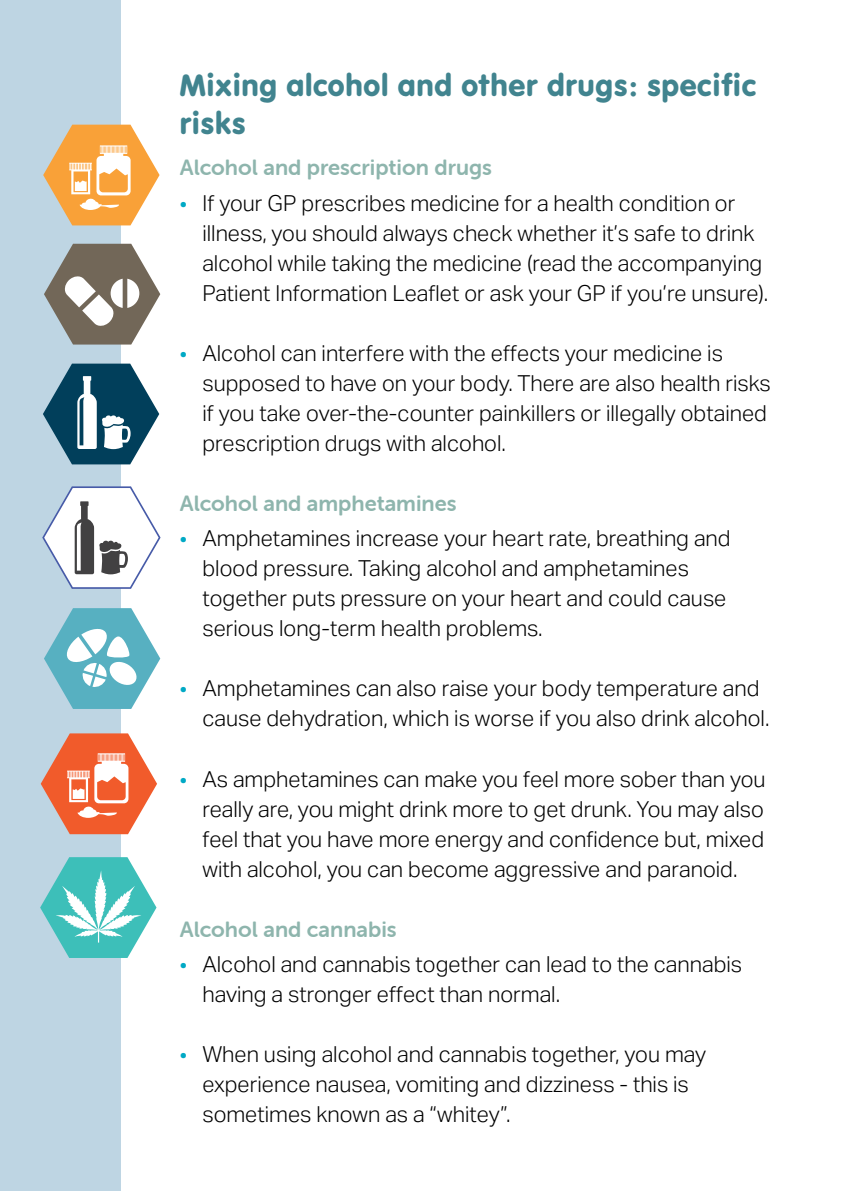
<style>
.page{position:relative;width:842px;height:1191px;background:#fff}
.page>*{position:absolute;margin:0;border:0;box-sizing:border-box;transform-origin:0 0}
.t1{font:32px/38px "VAG Rundschrift D";letter-spacing:.02em;color:#41848f}
.t2{font:300 22px/30px "Aktiv Grotesk";color:#000}
.t3{font:22px "Museo Sans Rounded 700";color:#8eb5ad}
.s1{color:#00a9c5}
</style>
<div class="page">
<div style="left:0;top:0;width:120px;height:1191px;background:#bed5e3"></div>
<svg style="left:41px;top:733px;width:116px;height:101px"></svg>
<svg style="left:44px;top:244px;width:116px;height:100px"></svg>
<svg style="left:43px;top:363px;width:116px;height:101px"></svg>
<svg style="left:42px;top:486px;width:119px;height:103px"></svg>
<svg style="left:44px;top:608px;width:116px;height:101px"></svg>
<svg style="left:40px;top:857px;width:117px;height:101px"></svg>
<svg style="left:43px;top:125px;width:117px;height:100px"></svg>
<h1 class="t1" style="left:180px;top:66px;width:578px">Mixing alcohol and other drugs: specific risks</h1>
<p class="t3" style="left:180px;top:155px;width:314px">Alcohol and prescription drugs</p>
<p class="t2" style="left:202px;top:188px;width:567px;text-indent:-23px"><span class="s1">•</span> If your GP prescribes medicine for a health condition or illness, you should always check whether it’s safe to drink alcohol while taking the medicine (read the accompanying Patient Information Leaflet or ask your GP if you’re unsure).</p>
<p class="t2" style="left:202px;top:338px;width:570px;text-indent:-23px"><span class="s1">•</span> Alcohol can interfere with the effects your medicine is supposed to have on your body. There are also health risks if you take over-the-counter painkillers or illegally obtained prescription drugs with alcohol.</p>
<p class="t3" style="left:180px;top:491px;width:278px">Alcohol and amphetamines</p>
<p class="t2" style="left:202px;top:524px;width:530px;text-indent:-23px"><span class="s1">•</span> Amphetamines increase your heart rate, breathing and blood pressure. Taking alcohol and amphetamines together puts pressure on your heart and could cause serious long-term health problems.</p>
<p class="t2" style="left:202px;top:674px;width:568px;text-indent:-23px"><span class="s1">•</span> Amphetamines can also raise your body temperature and cause dehydration, which is worse if you also drink alcohol.</p>
<p class="t2" style="left:202px;top:764px;width:565px;text-align:justify;text-indent:-23px"><span class="s1">•</span> As amphetamines can make you feel more sober than you really are, you might drink more to get drunk. You may also feel that you have more energy and confidence but, mixed with alcohol, you can become aggressive and paranoid.</p>
<p class="t3" style="left:180px;top:916px;width:218px">Alcohol and cannabis</p>
<p class="t2" style="left:202px;top:949px;width:541px;text-indent:-23px"><span class="s1">•</span> Alcohol and cannabis together can lead to the cannabis having a stronger effect than normal.</p>
<p class="t2" style="left:202px;top:1039px;width:505px;text-indent:-23px"><span class="s1">•</span> When using alcohol and cannabis together, you may experience nausea, vomiting and dizziness - this is sometimes known as a “whitey”.</p>
</div>
